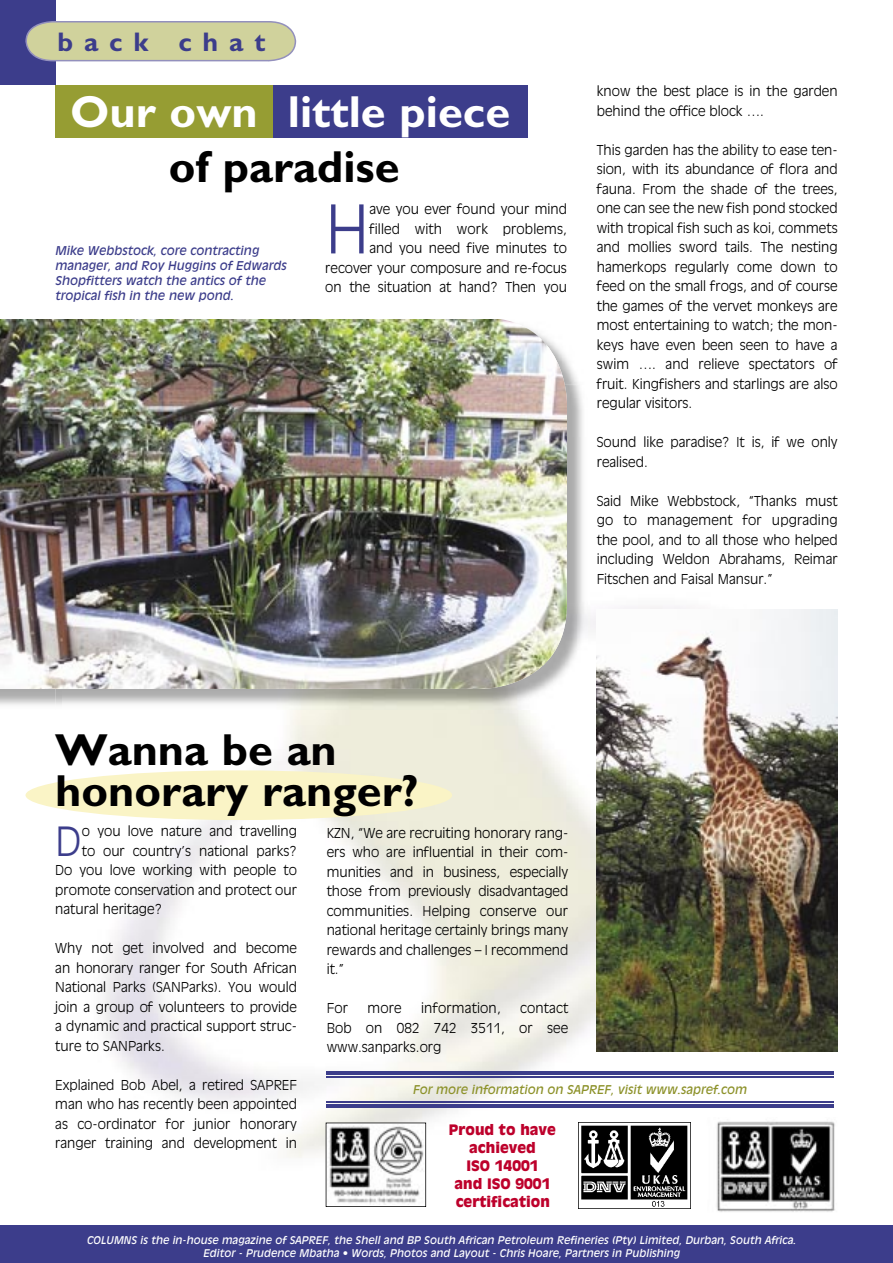
<style>
.page{position:relative;width:893px;height:1263px;background:#fff}
.page>*{position:absolute;margin:0;border:0;box-sizing:border-box;transform-origin:0 0}
.t1{font:300 66px "Antiquary 45";color:#3c3d8b}
.t2{font:700 45px/40.5px "Guild 75";color:#000}
.t3{font:700 45px "Guild 75";color:#fff}
.t4{font:300 39.75px "Antiquary 45";color:#3c3d8b}
.t5{font:700 27px "Guild 75";letter-spacing:.4em;color:#3c3d8b}
.t6{font:700 14.25px/18px "Antiquary 75";color:#bd002b;text-align:center}
.t7{font:300 13.5px/19.5px "Antiquary 45";color:#000;text-align:justify}
.t8{font:12px/15px "Antiquary 56 Rom Ital";color:#3c3d8b}
.t9{font:12px "Antiquary 56 Rom Ital";color:#8d922b}
.t10{font:10.5px/13.5px "Antiquary 56 Rom Ital";color:#fff;text-align:center}
</style>
<div class="page">
<img style="left:63px;top:606px;width:763px;height:601px">
<div style="left:0;top:1226px;width:893px;height:37px;background:#3c3d8b"></div>
<div style="left:0;top:0;width:55px;height:85px;background:#3c3d8b"></div>
<svg style="left:25px;top:21px;width:271px;height:40px;background:#c9ca9f"></svg>
<hr style="left:326px;top:1101px;width:507px;height:1px;background:#3c3d8b">
<hr style="left:326px;top:1104px;width:507px;height:3px;background:#3c3d8b">
<hr style="left:326px;top:1077px;width:507px;height:1px;background:#3c3d8b">
<hr style="left:326px;top:1071px;width:507px;height:3px;background:#3c3d8b">
<svg style="left:575px;top:1120px;width:119px;height:89px"></svg>
<img style="left:578px;top:1123px;width:112px;height:85px">
<div style="left:326px;top:1123px;width:100px;height:83px;background:#fff"></div>
<img style="left:329px;top:1126px;width:95px;height:78px">
<hr style="left:326px;top:1123px;width:1px;height:83px;background:#000">
<hr style="left:326px;top:1206px;width:100px;height:1px;background:#000">
<hr style="left:425px;top:1123px;width:1px;height:83px;background:#000">
<hr style="left:326px;top:1122px;width:100px;height:1px;background:#000">
<div style="left:271px;top:85px;width:256px;height:53px;background:#3c3d8b"></div>
<div style="left:55px;top:85px;width:217px;height:53px;background:#969d33"></div>
<img style="left:706px;top:1118px;width:129px;height:94px">
<img style="left:62px;top:437px;width:526px;height:272px">
<img style="left:0;top:319px;width:567px;height:370px">
<img style="left:597px;top:609px;width:241px;height:443px">
<div style="left:26px;top:770px;width:426px;height:50px;background:#faf4c6;border-radius:50%"></div>
<h3 class="t5" style="left:58px;top:26px;width:209px">back chat</h3>
<h2 class="t3" style="left:70px;top:85px;width:442px">Our own little piece</h2>
<h2 class="t2" style="left:169px;top:146px;width:232px">of paradise</h2>
<h1 class="t1" style="left:325px;top:190px;width:46px">H</h1>
<p class="t7" style="left:325px;top:199px;width:243px;text-align:right">ave you ever found your mind<br>filled with work problems,<br>and you need five minutes to recover your composure and re-focus on the situation at hand? Then you</p>
<p class="t8" style="left:55px;top:243px;width:233px">Mike Webbstock, core contracting manager, and Roy Huggins of Edwards Shopfitters watch the antics of the tropical fish in the new pond.</p>
<p class="t7" style="left:597px;top:81px;width:242px">know the best place is in the garden behind the office block ….</p>
<p class="t7" style="left:597px;top:140px;width:243px">This garden has the ability to ease ten&shy;sion, with its abundance of flora and fauna. From the shade of the trees, one can see the new fish pond stocked with tropical fish such as koi, commets and mollies sword tails. The nesting hamerkops regularly come down to feed on the small frogs, and of course the games of the vervet monkeys are most entertaining to watch; the mon&shy;keys have even been seen to have a swim …. and relieve spectators of fruit. Kingfishers and starlings are also regular visitors.</p>
<p class="t7" style="left:597px;top:432px;width:242px">Sound like paradise? It is, if we only realised.</p>
<p class="t7" style="left:597px;top:491px;width:242px">Said Mike Webbstock, “Thanks must go to management for upgrading the pool, and to all those who helped including Weldon Abrahams, Reimar Fitschen and Faisal Mansur.”</p>
<h2 class="t2" style="left:55px;top:729px;width:365px">Wanna be an honorary ranger?</h2>
<h3 class="t4" style="left:55px;top:818px;width:28px">D</h3>
<p class="t7" style="left:82px;top:821px;width:217px">o you love nature and travelling</p>
<p class="t7" style="left:82px;top:841px;width:217px">to our country’s national parks?</p>
<p class="t7" style="left:55px;top:860px;width:243px">Do you love working with people to</p>
<p class="t7" style="left:55px;top:880px;width:243px">promote conservation and protect our</p>
<p class="t7" style="left:55px;top:899px;width:108px">natural heritage?</p>
<p class="t7" style="left:55px;top:938px;width:243px">Why not get involved and become an honorary ranger for South African National Parks (SANParks). You would join a group of volunteers to provide a dynamic and practical support struc&shy;ture to SANParks.</p>
<p class="t7" style="left:55px;top:1075px;width:243px">Explained Bob Abel, a retired SAPREF man who has recently been appointed as co-ordinator for junior honorary ranger training and development in</p>
<p class="t7" style="left:327px;top:823px;width:243px">KZN, “We are recruiting honorary rang&shy;ers who are influential in their com&shy;munities and in business, especially those from previously disadvantaged communities. Helping conserve our national heritage certainly brings many rewards and challenges – I recommend it.”</p>
<p class="t7" style="left:327px;top:998px;width:23px">For</p>
<p class="t7" style="left:367px;top:998px;width:36px">more</p>
<p class="t7" style="left:421px;top:998px;width:81px">information,</p>
<p class="t7" style="left:327px;top:998px;width:243px;text-indent:193px">contact Bob on 082 742 3511, or see www.sanparks.org</p>
<p class="t9" style="left:413px;top:1082px;width:336px">For more information on SAPREF, visit www.sapref.com</p>
<p class="t6" style="left:449px;top:1120px;width:109px">Proud to have achieved<br>ISO 14001<br>and ISO 9001 certification</p>
<p class="t10" style="left:87px;top:1232px;width:711px">COLUMNS is the in-house magazine of SAPREF, the Shell and BP South African Petroleum Refineries (Pty) Limited, Durban, South Africa.<br>Editor - Prudence Mbatha • Words, Photos and Layout - Chris Hoare, Partners in Publishing</p>
</div>
